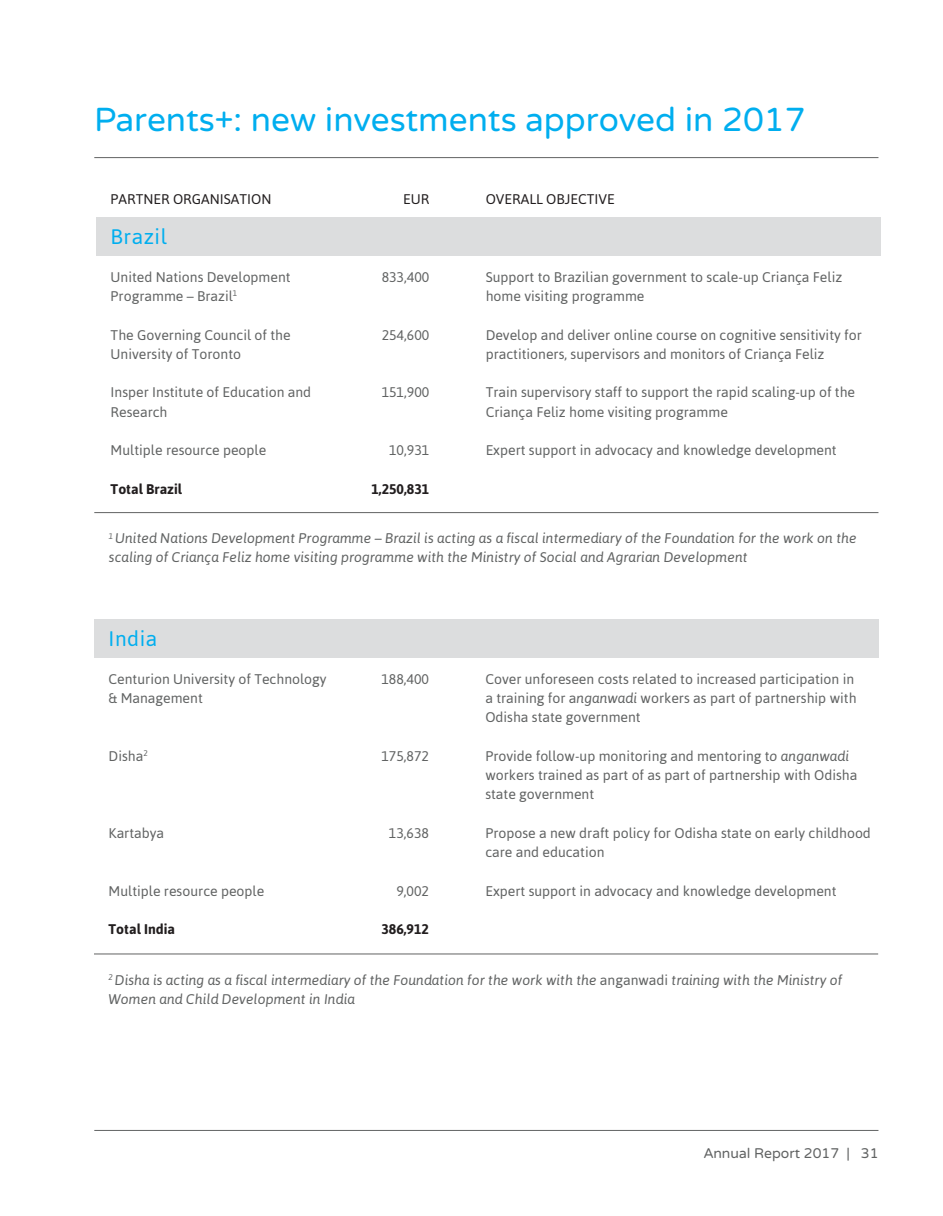
<style>
.page{position:relative;width:943px;height:1216px;background:#fff}
.page>*{position:absolute;margin:0;border:0;box-sizing:border-box;transform-origin:0 0}
.t1{font:33.25px "Varela Round";color:#00aeef}
.t2{font:21px "Asap";letter-spacing:.025em;color:#00aeef}
.t3{font:14px/19.2px "Asap";color:#616363}
.t4{font:italic 14px/19.2px "Asap";color:#616363}
.t5{font:14px "Asap";color:#221e1f}
.t6{font:700 14px "Asap";color:#221e1f}
.t7{font:14px "Varela Round";color:#616363}
.s1{font-style:italic}
.s2{font-style:normal}
</style>
<div class="page">
<hr style="left:94px;top:1129px;width:784px;height:1px;background:#616363">
<div style="left:97px;top:217px;width:783px;height:38px;background:#dcddde"></div>
<hr style="left:94px;top:512px;width:784px;height:1px;background:#616363">
<hr style="left:94px;top:157px;width:784px;height:1px;background:#616363">
<div style="left:95px;top:619px;width:783px;height:38px;background:#dcddde"></div>
<hr style="left:94px;top:953px;width:784px;height:1px;background:#616363">
<h1 class="t1" style="left:94px;top:100px;width:713px">Parents+: new investments approved in 2017</h1>
<p class="t5" style="left:111px;top:191px;width:162px">PARTNER ORGANISATION</p>
<p class="t5" style="left:403px;top:191px;width:28px">EUR</p>
<p class="t5" style="left:485px;top:191px;width:130px">OVERALL OBJECTIVE</p>
<h2 class="t2" style="left:111px;top:225px;width:58px">Brazil</h2>
<p class="t3" style="left:111px;top:267px;width:181px">United Nations Development<br>Programme – Brazil<sup>1</sup></p>
<p class="t3" style="left:111px;top:325px;width:182px">The Governing Council of the<br>University of Toronto</p>
<p class="t3" style="left:111px;top:383px;width:202px">Insper Institute of Education and<br>Research</p>
<p class="t3" style="left:111px;top:440px;width:157px">Multiple resource people</p>
<p class="t6" style="left:111px;top:480px;width:73px">Total Brazil</p>
<p class="t3" style="left:381px;top:267px;width:49px">833,400</p>
<p class="t3" style="left:381px;top:325px;width:49px">254,600</p>
<p class="t3" style="left:381px;top:383px;width:49px">151,900</p>
<p class="t3" style="left:389px;top:440px;width:42px">10,931</p>
<p class="t6" style="left:371px;top:480px;width:59px">1,250,831</p>
<p class="t3" style="left:485px;top:267px;width:358px">Support to Brazilian government to scale-up Criança Feliz home visiting programme</p>
<p class="t3" style="left:485px;top:325px;width:378px">Develop and deliver online course on cognitive sensitivity for practitioners, supervisors and monitors of Criança Feliz</p>
<p class="t3" style="left:485px;top:383px;width:371px">Train supervisory staff to support the rapid scaling-up of the<br>Criança Feliz home visiting programme</p>
<p class="t3" style="left:485px;top:440px;width:352px">Expert support in advocacy and knowledge development</p>
<p class="t4" style="left:109px;top:528px;width:749px"><sup>1</sup> United Nations Development Programme – Brazil is acting as a fiscal intermediary of the Foundation for the work on the scaling of Criança Feliz home visiting programme with the Ministry of Social and Agrarian Development</p>
<h2 class="t2" style="left:109px;top:626px;width:50px">India</h2>
<p class="t3" style="left:109px;top:669px;width:219px">Centurion University of Technology &amp; Management</p>
<p class="t3" style="left:485px;top:669px;width:373px">Cover unforeseen costs related to increased participation in a training for a<span class="s1">nganwadi</span> workers as part of partnership with<br>Odisha state government</p>
<p class="t3" style="left:485px;top:746px;width:373px">Provide follow-up monitoring and mentoring t<span class="s1">o anganwadi </span>workers trained as part of as part of partnership with Odisha state government</p>
<p class="t3" style="left:485px;top:823px;width:387px">Propose a new draft policy for Odisha state on early childhood care and education</p>
<p class="t3" style="left:485px;top:881px;width:352px">Expert support in advocacy and knowledge development</p>
<p class="t3" style="left:381px;top:669px;width:49px">188,400</p>
<p class="t3" style="left:109px;top:746px;width:41px">Disha<sup>2</sup></p>
<p class="t3" style="left:381px;top:746px;width:49px">175,872</p>
<p class="t3" style="left:109px;top:823px;width:57px">Kartabya</p>
<p class="t3" style="left:389px;top:823px;width:42px">13,638</p>
<p class="t3" style="left:109px;top:881px;width:157px">Multiple resource people</p>
<p class="t6" style="left:109px;top:921px;width:68px">Total India</p>
<p class="t3" style="left:396px;top:881px;width:34px">9,002</p>
<p class="t6" style="left:381px;top:921px;width:49px">386,912</p>
<p class="t4" style="left:109px;top:970px;width:735px"><sup>2</sup> Disha is acting as a fiscal intermediary of the Foundation for the work with the <span class="s2">anganwadi</span> training with the Ministry of<br>Women and Child Development in India</p>
<p class="t7" style="left:703px;top:1144px;width:176px">Annual Report 2017 | 31</p>
</div>
